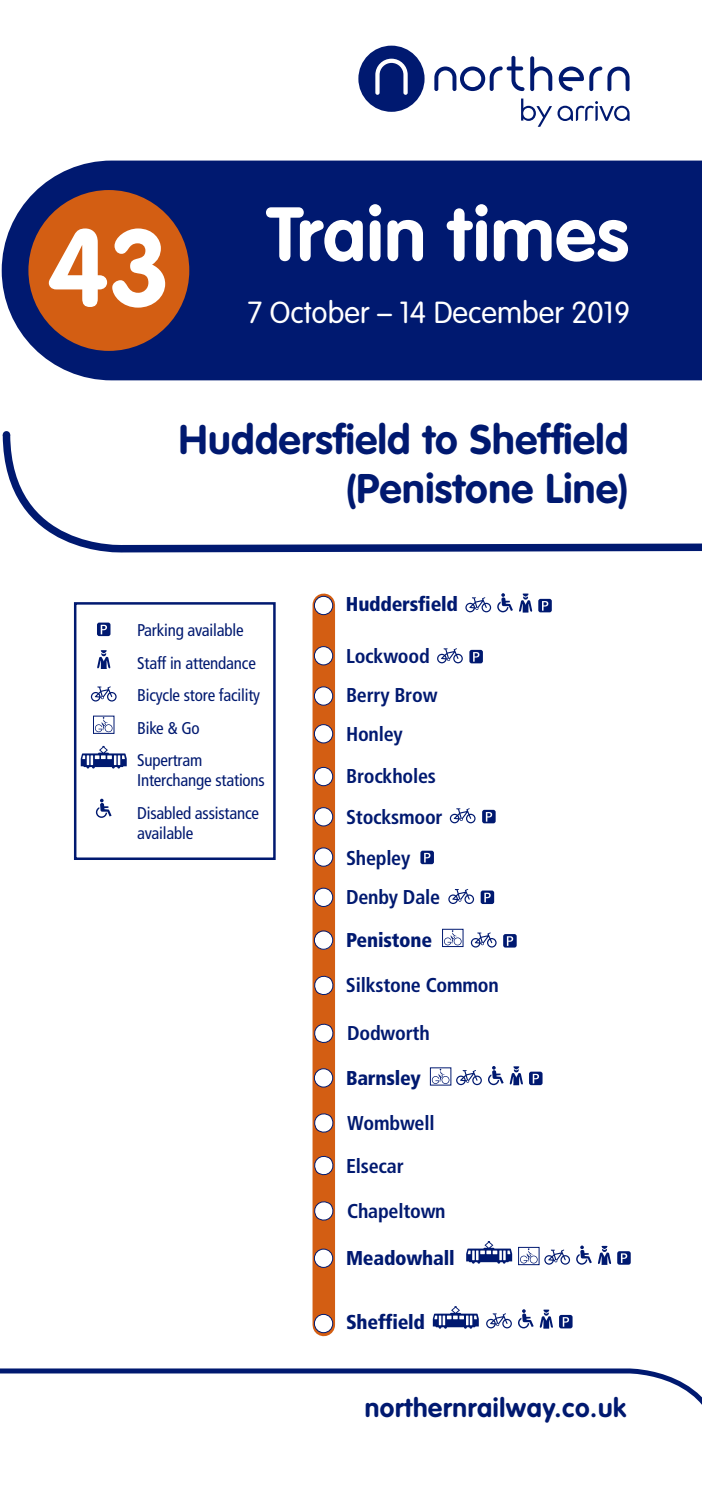
<style>
.page{position:relative;width:702px;height:1489px;background:#fff}
.page>*{position:absolute;margin:0;border:0;box-sizing:border-box;transform-origin:0 0}
.t1{font:700 75px "VAG Rounded";letter-spacing:.01em;color:#fff}
.t2{font:700 40.75px/49px "VAG Rounded";letter-spacing:.01em;color:#001970;text-align:right}
.t3{font:300 30px "VAG Rounded";color:#fff}
.t4{font:700 26.25px "VAG Rounded";letter-spacing:.025em;color:#001970}
.t5{font:700 condensed 20px/41.2px "Frutiger";letter-spacing:-.01em;color:#001970}
.t6{font:900 condensed 20px "Frutiger";letter-spacing:-.01em;color:#001970}
.t7{font:condensed 17px/32.5px "Frutiger";letter-spacing:-.01em;color:#001970}
.s1{font-size:107.5px}
</style>
<div class="page">
<div style="left:2px;top:160px;width:700px;height:220px;background:#001970"></div>
<div style="left:28px;top:190px;width:161px;height:161px;background:#d35e13;border-radius:50%"></div>
<svg style="left:1px;top:1368px;width:701px;height:37px"></svg>
<svg style="left:2px;top:431px;width:700px;height:122px"></svg>
<div style="left:3px;top:431px;width:7px;height:7px;background:#001970;border-radius:50%"></div>
<svg style="left:358px;top:46px;width:66px;height:66px"></svg>
<svg style="left:530px;top:56px;width:22px;height:35px"></svg>
<svg style="left:434px;top:56px;width:90px;height:35px"></svg>
<svg style="left:558px;top:66px;width:71px;height:25px"></svg>
<svg style="left:521px;top:98px;width:108px;height:29px"></svg>
<div style="left:312px;top:604px;width:23px;height:720px;background:#d35e13"></div>
<div style="left:314px;top:596px;width:19px;height:18px;background:#fff;border-radius:50%"></div>
<div style="left:314px;top:596px;width:19px;height:19px;border:1px solid #001970;border-radius:50%"></div>
<div style="left:314px;top:646px;width:19px;height:19px;background:#fff;border-radius:50%"></div>
<div style="left:314px;top:646px;width:19px;height:19px;border:1px solid #001970;border-radius:50%"></div>
<div style="left:314px;top:686px;width:19px;height:19px;background:#fff;border-radius:50%"></div>
<div style="left:314px;top:686px;width:19px;height:19px;border:1px solid #001970;border-radius:50%"></div>
<div style="left:314px;top:724px;width:19px;height:19px;background:#fff;border-radius:50%"></div>
<div style="left:314px;top:724px;width:19px;height:19px;border:1px solid #001970;border-radius:50%"></div>
<div style="left:314px;top:767px;width:19px;height:18px;background:#fff;border-radius:50%"></div>
<div style="left:314px;top:767px;width:19px;height:19px;border:1px solid #001970;border-radius:50%"></div>
<div style="left:314px;top:807px;width:19px;height:19px;background:#fff;border-radius:50%"></div>
<div style="left:314px;top:807px;width:19px;height:19px;border:1px solid #001970;border-radius:50%"></div>
<div style="left:314px;top:847px;width:19px;height:19px;background:#fff;border-radius:50%"></div>
<div style="left:314px;top:847px;width:19px;height:19px;border:1px solid #001970;border-radius:50%"></div>
<div style="left:314px;top:888px;width:19px;height:18px;background:#fff;border-radius:50%"></div>
<div style="left:314px;top:887px;width:19px;height:19px;border:1px solid #001970;border-radius:50%"></div>
<div style="left:314px;top:931px;width:19px;height:18px;background:#fff;border-radius:50%"></div>
<div style="left:314px;top:930px;width:19px;height:19px;border:1px solid #001970;border-radius:50%"></div>
<svg style="left:503px;top:934px;width:13px;height:13px"></svg>
<svg style="left:507px;top:936px;width:6px;height:9px"></svg>
<svg style="left:471px;top:932px;width:25px;height:15px"></svg>
<svg style="left:482px;top:809px;width:13px;height:14px"></svg>
<svg style="left:486px;top:812px;width:6px;height:9px"></svg>
<svg style="left:450px;top:808px;width:25px;height:15px"></svg>
<div style="left:469px;top:650px;width:14px;height:13px;background:#001970;border-radius:2px"></div>
<svg style="left:473px;top:652px;width:6px;height:9px"></svg>
<svg style="left:437px;top:648px;width:26px;height:15px"></svg>
<div style="left:314px;top:1068px;width:19px;height:18px;background:#fff;border-radius:50%"></div>
<div style="left:314px;top:1068px;width:19px;height:19px;border:1px solid #001970;border-radius:50%"></div>
<div style="left:314px;top:1314px;width:19px;height:18px;background:#fff;border-radius:50%"></div>
<div style="left:314px;top:1313px;width:19px;height:19px;border:1px solid #001970;border-radius:50%"></div>
<div style="left:314px;top:1248px;width:19px;height:19px;background:#fff;border-radius:50%"></div>
<div style="left:314px;top:1248px;width:19px;height:19px;border:1px solid #001970;border-radius:50%"></div>
<svg style="left:518px;top:1309px;width:15px;height:19px"></svg>
<div style="left:559px;top:1314px;width:13px;height:14px;background:#001970;border-radius:2px"></div>
<svg style="left:562px;top:1317px;width:7px;height:9px"></svg>
<svg style="left:486px;top:1313px;width:26px;height:15px"></svg>
<svg style="left:539px;top:1309px;width:14px;height:19px"></svg>
<div style="left:442px;top:928px;width:21px;height:18px;border:1px solid #001970"></div>
<svg style="left:444px;top:930px;width:17px;height:15px"></svg>
<svg style="left:433px;top:1306px;width:46px;height:22px"></svg>
<svg style="left:617px;top:1251px;width:13px;height:13px"></svg>
<svg style="left:621px;top:1253px;width:6px;height:9px"></svg>
<svg style="left:544px;top:1249px;width:26px;height:15px"></svg>
<svg style="left:576px;top:1245px;width:35px;height:19px"></svg>
<div style="left:518px;top:1246px;width:21px;height:18px;border:1px solid #001970"></div>
<svg style="left:520px;top:1248px;width:17px;height:15px"></svg>
<svg style="left:466px;top:1241px;width:46px;height:22px"></svg>
<svg style="left:488px;top:1066px;width:15px;height:19px"></svg>
<div style="left:529px;top:1071px;width:13px;height:14px;background:#001970;border-radius:2px"></div>
<svg style="left:532px;top:1073px;width:7px;height:10px"></svg>
<svg style="left:456px;top:1070px;width:26px;height:15px"></svg>
<svg style="left:509px;top:1066px;width:14px;height:19px"></svg>
<div style="left:430px;top:1067px;width:21px;height:18px;border:1px solid #001970"></div>
<svg style="left:432px;top:1068px;width:17px;height:15px"></svg>
<div style="left:480px;top:890px;width:14px;height:14px;background:#001970;border-radius:2px"></div>
<svg style="left:484px;top:892px;width:6px;height:10px"></svg>
<svg style="left:448px;top:889px;width:26px;height:15px"></svg>
<div style="left:420px;top:850px;width:14px;height:14px;background:#001970;border-radius:2px"></div>
<svg style="left:424px;top:852px;width:10px;height:13px"></svg>
<svg style="left:497px;top:593px;width:16px;height:19px"></svg>
<div style="left:538px;top:599px;width:13px;height:13px;background:#001970;border-radius:2px"></div>
<svg style="left:542px;top:601px;width:6px;height:9px"></svg>
<svg style="left:465px;top:597px;width:26px;height:15px"></svg>
<svg style="left:519px;top:593px;width:13px;height:19px"></svg>
<svg style="left:81px;top:746px;width:46px;height:22px"></svg>
<svg style="left:96px;top:798px;width:16px;height:19px"></svg>
<svg style="left:97px;top:622px;width:13px;height:14px"></svg>
<svg style="left:101px;top:624px;width:6px;height:10px"></svg>
<svg style="left:91px;top:686px;width:26px;height:15px"></svg>
<svg style="left:97px;top:650px;width:13px;height:19px"></svg>
<svg style="left:95px;top:717px;width:17px;height:15px"></svg>
<div style="left:74px;top:602px;width:202px;height:258px;border:2px solid #001970"></div>
<svg style="left:312px;top:971px;width:24px;height:28px"></svg>
<svg style="left:312px;top:1019px;width:24px;height:28px"></svg>
<svg style="left:312px;top:1108px;width:24px;height:29px"></svg>
<svg style="left:312px;top:1151px;width:24px;height:28px"></svg>
<svg style="left:312px;top:1196px;width:24px;height:28px"></svg>
<h1 class="t1" style="left:47px;top:190px;width:583px"><span class="s1">43</span> Train times</h1>
<h3 class="t3" style="left:247px;top:295px;width:384px">7 October – 14 December 2019</h3>
<h2 class="t2" style="left:179px;top:414px;width:451px">Huddersfield to Sheffield (Penistone Line)</h2>
<p class="t7" style="left:137px;top:614px;width:124px">Parking available<br>Staff in attendance<br>Bicycle store facility<br>Bike &amp; Go<br>Supertram</p>
<p class="t7" style="left:137px;top:764px;width:129px">Interchange stations<br>Disabled assistance</p>
<p class="t7" style="left:137px;top:816px;width:58px">available</p>
<p class="t6" style="left:346px;top:592px;width:114px">Huddersfield</p>
<p class="t5" style="left:346px;top:635px;width:85px">Lockwood</p>
<p class="t5" style="left:346px;top:674px;width:93px">Berry Brow</p>
<p class="t5" style="left:346px;top:713px;width:98px">Honley<br>Brockholes<br>Stocksmoor</p>
<p class="t5" style="left:346px;top:837px;width:66px">Shepley</p>
<p class="t5" style="left:346px;top:876px;width:95px">Denby Dale</p>
<p class="t6" style="left:346px;top:928px;width:88px">Penistone</p>
<p class="t5" style="left:346px;top:964px;width:154px">Silkstone Common</p>
<p class="t5" style="left:347px;top:1012px;width:84px">Dodworth</p>
<p class="t6" style="left:346px;top:1065px;width:76px">Barnsley</p>
<p class="t5" style="left:346px;top:1101px;width:90px;line-height:43px">Wombwell<br>Elsecar</p>
<p class="t5" style="left:347px;top:1190px;width:100px">Chapeltown</p>
<p class="t6" style="left:346px;top:1245px;width:110px">Meadowhall</p>
<p class="t6" style="left:346px;top:1309px;width:80px">Sheffield</p>
<h3 class="t4" style="left:364px;top:1392px;width:263px">northernrailway.co.uk</h3>
</div>
